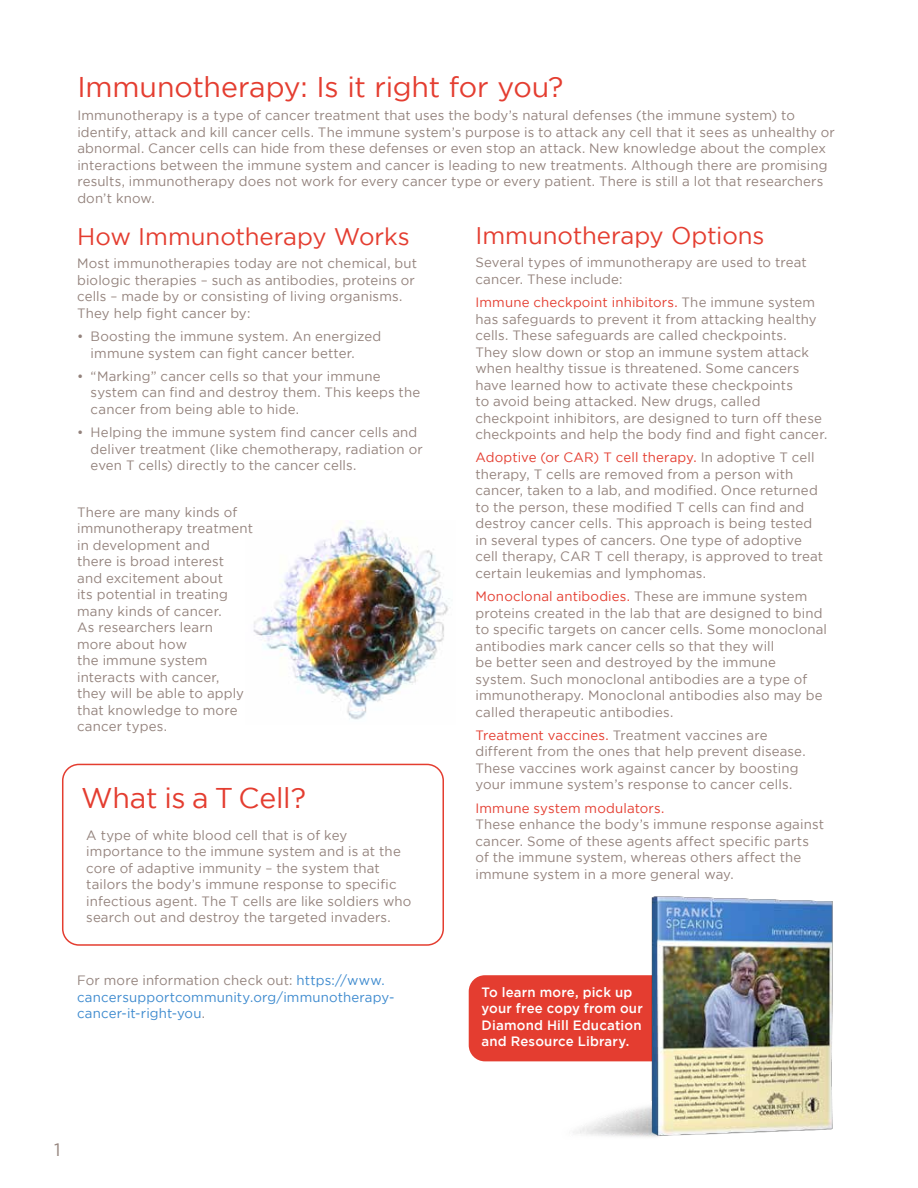
<style>
.page{position:relative;width:918px;height:1188px;background:#fff}
.page>*{position:absolute;margin:0;border:0;box-sizing:border-box;transform-origin:0 0}
.t1{font:28.5px "Gotham";letter-spacing:-.005em;color:#e43d30}
.t2{font:24px "Gotham";color:#e43d30}
.t3{font:18px "Gotham";color:#96867f}
.t4{font:13.5px/16.5px "Gotham";letter-spacing:.01em;color:#93827c}
.t5{font:13.5px/16.5px "Gotham";letter-spacing:.015em;color:#3b89ce}
.t6{font:500 13.5px/16.5px "Gotham";letter-spacing:.015em;color:#fff}
.t7{font:13.5px "Gotham";letter-spacing:.015em;color:#e43d30}
.s1{color:#e43d30}
.s2{color:#93827c}
</style>
<div class="page">
<div style="left:469px;top:975px;width:203px;height:86px;background:#e43d30;border-radius:16px"></div>
<img style="left:546px;top:896px;width:287px;height:241px">
<img style="left:253px;top:526px;width:197px;height:194px">
<div style="left:62px;top:764px;width:382px;height:182px;border:2px solid #e43d30;border-radius:16px"></div>
<h1 class="t1" style="left:77px;top:71px;width:488px">Immunotherapy: Is it right for you?</h1>
<p class="t4" style="left:77px;top:107px;width:759px">Immunotherapy is a type of cancer treatment that uses the body’s natural defenses (the immune system) to identify, attack and kill cancer cells. The immune system’s purpose is to attack any cell that it sees as unhealthy or abnormal. Cancer cells can hide from these defenses or even stop an attack. New knowledge about the complex interactions between the immune system and cancer is leading to new treatments. Although there are promising results, immunotherapy does not work for every cancer type or every patient. There is still a lot that researchers don’t know.</p>
<h2 class="t2" style="left:77px;top:223px;width:334px">How Immunotherapy Works</h2>
<p class="t4" style="left:77px;top:255px;width:341px">Most immunotherapies today are not chemical, but biologic therapies – such as antibodies, proteins or cells – made by or consisting of living organisms.<br>They help fight cancer by:</p>
<p class="t4" style="left:91px;top:328px;width:292px;text-indent:-13px">• Boosting the immune system. An energized immune system can fight cancer better.</p>
<p class="t4" style="left:91px;top:368px;width:331px;text-indent:-13px">• “Marking” cancer cells so that your immune system can find and destroy them. This keeps the cancer from being able to hide.</p>
<p class="t4" style="left:91px;top:424px;width:334px;text-indent:-13px">• Helping the immune system find cancer cells and deliver treatment (like chemotherapy, radiation or even T cells) directly to the cancer cells.</p>
<p class="t4" style="left:77px;top:503px;width:177px">There are many kinds of immunotherapy treatment in development and<br>there is broad interest<br>and excitement about<br>its potential in treating many kinds of cancer.<br>As researchers learn<br>more about how<br>the immune system interacts with cancer,<br>they will be able to apply that knowledge to more cancer types.</p>
<h2 class="t2" style="left:475px;top:222px;width:291px">Immunotherapy Options</h2>
<p class="t4" style="left:475px;top:254px;width:333px">Several types of immunotherapy are used to treat cancer. These include:</p>
<p class="t4" style="left:475px;top:294px;width:353px"><span class="s1">Immune checkpoint inhibitors.</span> The immune system has safeguards to prevent it from attacking healthy cells. These safeguards are called checkpoints.<br>They slow down or stop an immune system attack when healthy tissue is threatened. Some cancers have learned how to activate these checkpoints<br>to avoid being attacked. New drugs, called checkpoint inhibitors, are designed to turn off these checkpoints and help the body find and fight cancer.</p>
<p class="t4" style="left:475px;top:449px;width:349px"><span class="s1">Adoptive (or CAR) T cell therapy.</span> In adoptive T cell therapy, T cells are removed from a person with cancer, taken to a lab, and modified. Once returned to the person, these modified T cells can find and destroy cancer cells. This approach is being tested in several types of cancers. One type of adoptive cell therapy, CAR T cell therapy, is approved to treat certain leukemias and lymphomas.</p>
<p class="t4" style="left:475px;top:588px;width:353px"><span class="s1">Monoclonal antibodies.</span> These are immune system proteins created in the lab that are designed to bind to specific targets on cancer cells. Some monoclonal antibodies mark cancer cells so that they will<br>be better seen and destroyed by the immune system. Such monoclonal antibodies are a type of immunotherapy. Monoclonal antibodies also may be called therapeutic antibodies.</p>
<p class="t4" style="left:475px;top:727px;width:332px"><span class="s1">Treatment vaccines.</span> Treatment vaccines are different from the ones that help prevent disease.<br>These vaccines work against cancer by boosting your immune system’s response to cancer cells.</p>
<p class="t7" style="left:475px;top:800px;width:190px">Immune system modulators.</p>
<p class="t4" style="left:475px;top:816px;width:350px">These enhance the body’s immune response against cancer. Some of these agents affect specific parts of the immune system, whereas others affect the immune system in a more general way.</p>
<h1 class="t1" style="left:81px;top:782px;width:226px">What is a T Cell?</h1>
<p class="t4" style="left:86px;top:826px;width:327px">A type of white blood cell that is of key importance to the immune system and is at the core of adaptive immunity – the system that tailors the body’s immune response to specific infectious agent. The T cells are like soldiers who search out and destroy the targeted invaders.</p>
<p class="t5" style="left:77px;top:972px;width:319px"><span class="s2">For more information check out:</span> https://www. cancersupportcommunity.org/immunotherapy&shy;cancer-it-right-you<span class="s2">.</span></p>
<p class="t6" style="left:481px;top:984px;width:163px">To learn more, pick up your free copy from our<br>Diamond Hill Education and Resource Library.</p>
<h3 class="t3" style="left:54px;top:1139px;width:8px">1</h3>
</div>
